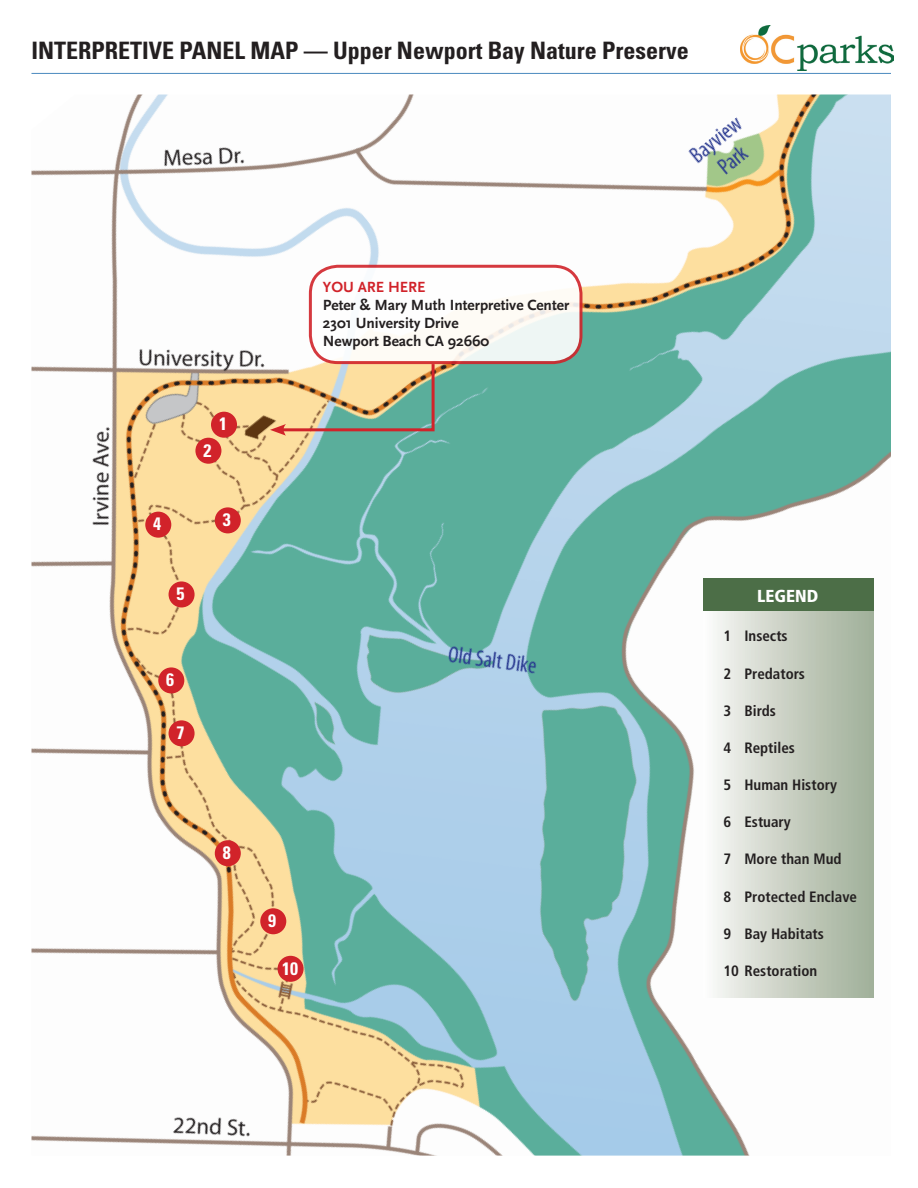
<style>
.page{position:relative;width:918px;height:1188px;background:#fff}
.page>*{position:absolute;margin:0;border:0;box-sizing:border-box;transform-origin:0 0}
.Heading_with_line{font:700 condensed 24px "Univers";color:#231f20}
.t1{font:700 condensed 18px "Univers";color:#fff}
.t2{font:900 condensed 17.4px "Frutiger";color:#fff}
.body_copy-1{font:700 15.45px "Scala Sans";color:#231f20}
.body_copy-1-2{font:700 15.45px "Scala Sans";color:#d1232a}
.Paragraph_Style_2{font:700 condensed 15px "Frutiger";color:#231f20}
</style>
<div class="page">
<img style="left:31px;top:94px;width:860px;height:1062px">
<hr style="left:31px;top:73px;width:860px;height:1px;background:#4a89be">
<div style="left:310px;top:266px;width:271px;height:97px;background:linear-gradient(to right,#fffdfd,#f6f7f4);border-radius:27px"></div>
<div style="left:309px;top:265px;width:273px;height:99px;border:3px solid #d1232a;border-radius:27px"></div>
<div style="left:211px;top:412px;width:26px;height:26px;background:#d1232a;border-radius:50%"></div>
<div style="left:195px;top:438px;width:26px;height:26px;background:#d1232a;border-radius:50%"></div>
<div style="left:215px;top:507px;width:26px;height:26px;background:#d1232a;border-radius:50%"></div>
<div style="left:145px;top:512px;width:26px;height:26px;background:#d1232a;border-radius:50%"></div>
<div style="left:169px;top:581px;width:26px;height:26px;background:#d1232a;border-radius:50%"></div>
<div style="left:158px;top:667px;width:26px;height:26px;background:#d1232a;border-radius:50%"></div>
<div style="left:169px;top:720px;width:26px;height:26px;background:#d1232a;border-radius:50%"></div>
<div style="left:215px;top:840px;width:26px;height:26px;background:#d1232a;border-radius:50%"></div>
<div style="left:260px;top:908px;width:26px;height:26px;background:#d1232a;border-radius:50%"></div>
<div style="left:278px;top:956px;width:26px;height:26px;background:#d1232a;border-radius:50%"></div>
<div style="left:703px;top:611px;width:171px;height:387px;background:linear-gradient(to right,#f9f9f7,#9dac95)"></div>
<div style="left:703px;top:578px;width:171px;height:33px;background:#4c6e47"></div>
<svg style="left:270px;top:361px;width:166px;height:75px"></svg>
<img style="left:740px;top:26px;width:153px;height:45px">
<p class="Heading_with_line" style="left:31px;top:36px;width:659px">INTERPRETIVE PANEL MAP — Upper Newport Bay Nature Preserve</p>
<p class="t1" style="left:153px;top:513px;width:9px">4</p>
<p class="t1" style="left:203px;top:439px;width:9px">2</p>
<p class="t1" style="left:219px;top:413px;width:9px">1</p>
<p class="t1" style="left:223px;top:509px;width:9px">3</p>
<p class="t1" style="left:177px;top:583px;width:9px">5</p>
<p class="t1" style="left:166px;top:669px;width:9px">6</p>
<p class="t1" style="left:177px;top:722px;width:9px">7</p>
<p class="body_copy-1-2" style="left:323px;top:279px;width:104px">YOU ARE HERE</p>
<p class="body_copy-1" style="left:323px;top:297px;width:248px">Peter &amp; Mary Muth Interpretive Center</p>
<p class="body_copy-1" style="left:323px;top:315px;width:137px">2301 University Drive</p>
<p class="body_copy-1" style="left:323px;top:333px;width:168px">Newport Beach CA 92660</p>
<p class="t1" style="left:223px;top:842px;width:9px">8</p>
<p class="t1" style="left:268px;top:910px;width:9px">9</p>
<p class="t1" style="left:282px;top:957px;width:17px">10</p>
<p class="t2" style="left:757px;top:586px;width:63px">LEGEND</p>
<p class="Paragraph_Style_2" style="left:723px;top:627px;width:66px">1 Insects</p>
<p class="Paragraph_Style_2" style="left:723px;top:664px;width:83px">2 Predators</p>
<p class="Paragraph_Style_2" style="left:723px;top:702px;width:54px">3 Birds</p>
<p class="Paragraph_Style_2" style="left:723px;top:739px;width:73px">4 Reptiles</p>
<p class="Paragraph_Style_2" style="left:723px;top:776px;width:115px">5 Human History</p>
<p class="Paragraph_Style_2" style="left:723px;top:813px;width:69px">6 Estuary</p>
<p class="Paragraph_Style_2" style="left:723px;top:850px;width:120px">7 More than Mud</p>
<p class="Paragraph_Style_2" style="left:723px;top:887px;width:135px">8 Protected Enclave</p>
<p class="Paragraph_Style_2" style="left:723px;top:925px;width:102px">9 Bay Habitats</p>
<p class="Paragraph_Style_2" style="left:723px;top:962px;width:95px">10 Restoration</p>
</div>
